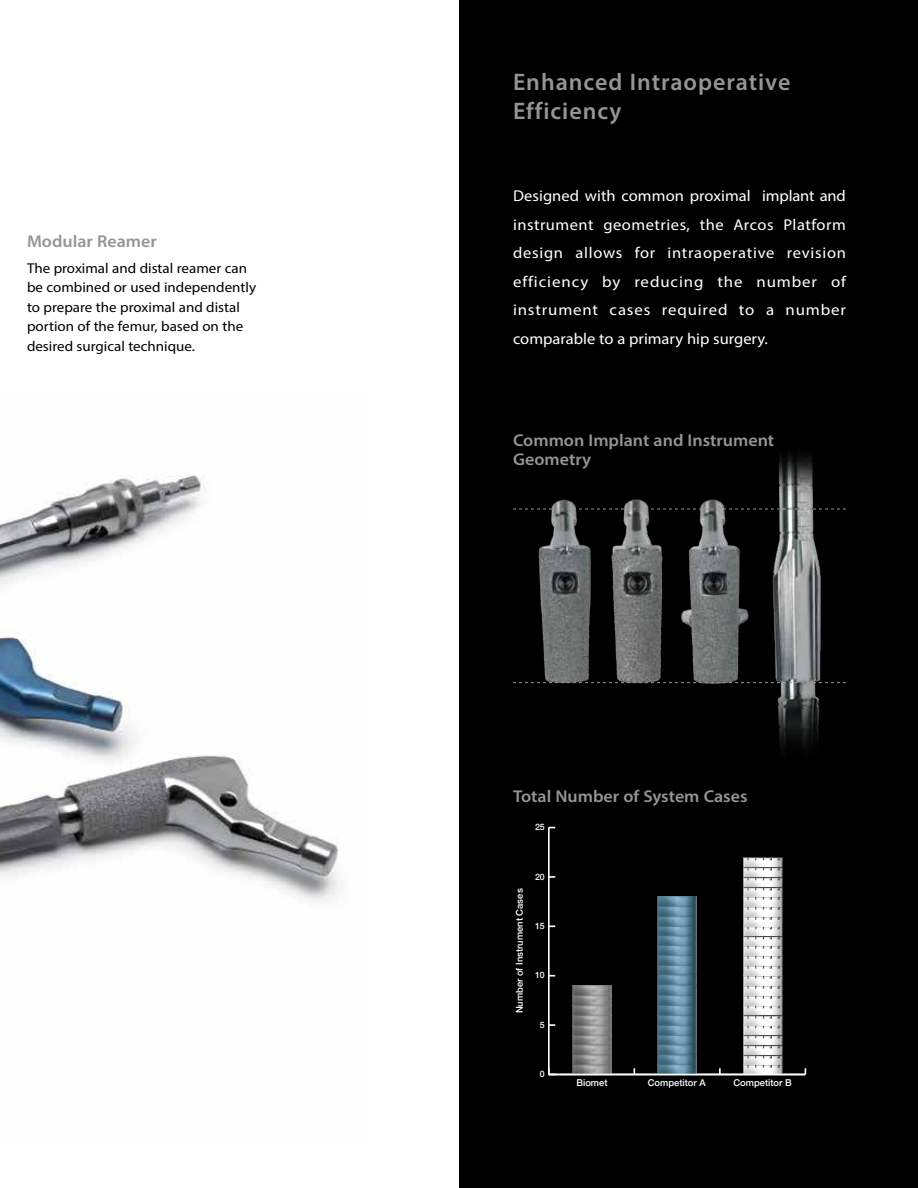
<style>
.page{position:relative;width:918px;height:1188px;background:#fff}
.page>*{position:absolute;margin:0;border:0;box-sizing:border-box;transform-origin:0 0}
.t1{font:600 24px/28.8px "Myriad Pro";letter-spacing:.04em;color:#939598}
.t2{font:600 17.1px/19.5px "Myriad Pro";color:#939598;scale:1.05 1}
.t3{font:15.6px/28.5px "Myriad Pro";color:#fff;text-align:justify;scale:1.05 1}
.t4{font:14.25px/19.5px "Myriad Pro";color:#000;scale:1.05 1}
.t5{font:500 9.45px "Helvetica Neue";color:#fff}
.t6{font:500 8.85px "Helvetica Neue";color:#fff}
</style>
<div class="page">
<div style="left:459px;top:0;width:459px;height:1188px;background:#000"></div>
<img style="left:603px;top:499px;width:69px;height:185px">
<img style="left:681px;top:499px;width:67px;height:185px">
<img style="left:759px;top:454px;width:63px;height:294px">
<img style="left:531px;top:499px;width:69px;height:185px">
<svg style="left:513px;top:509px;width:333px;height:1px"></svg>
<svg style="left:513px;top:682px;width:333px;height:1px"></svg>
<img style="left:0;top:475px;width:338px;height:427px">
<svg style="left:719px;top:1068px;width:2px;height:6px"></svg>
<hr style="left:548px;top:828px;width:2px;height:246px;background:#fff">
<svg style="left:549px;top:876px;width:6px;height:2px"></svg>
<img style="left:573px;top:986px;width:38px;height:88px">
<img style="left:658px;top:897px;width:38px;height:177px">
<img style="left:744px;top:857px;width:38px;height:217px">
<hr style="left:548px;top:1074px;width:257px;height:1px;background:#fff">
<p class="t2" style="left:27px;top:232px;width:125px">Modular Reamer</p>
<p class="t4" style="left:27px;top:258px;width:220px">The proximal and distal reamer can be combined or used independently to prepare the proximal and distal portion of the femur, based on the desired surgical technique.</p>
<h1 class="t1" style="left:513px;top:67px;width:279px">Enhanced Intraoperative<br>Efficiency</h1>
<p class="t3" style="left:513px;top:182px;width:319px">Designed with common proximal implant and instrument geometries, the Arcos Platform design allows for intraoperative revision efficiency by reducing the number of instrument cases required to a number comparable to a primary hip surgery.</p>
<p class="t2" style="left:513px;top:430px;width:250px">Common Implant and Instrument<br>Geometry</p>
<p class="t2" style="left:513px;top:786px;width:225px">Total Number of System Cases</p>
<p class="t6" style="left:535px;top:820px;width:11px">25</p>
<p class="t5" style="left:512px;top:1013px;width:126px;rotate:-90deg">Number of Instrument Cases</p>
<p class="t6" style="left:535px;top:869px;width:11px">20</p>
<p class="t6" style="left:535px;top:919px;width:11px">15</p>
<p class="t6" style="left:535px;top:968px;width:11px">10</p>
<p class="t6" style="left:540px;top:1018px;width:6px">5</p>
<p class="t6" style="left:540px;top:1067px;width:6px">0</p>
<p class="t5" style="left:576px;top:1075px;width:33px">Biomet</p>
<p class="t5" style="left:648px;top:1075px;width:59px">Competitor A</p>
<p class="t5" style="left:733px;top:1075px;width:60px">Competitor B</p>
</div>
